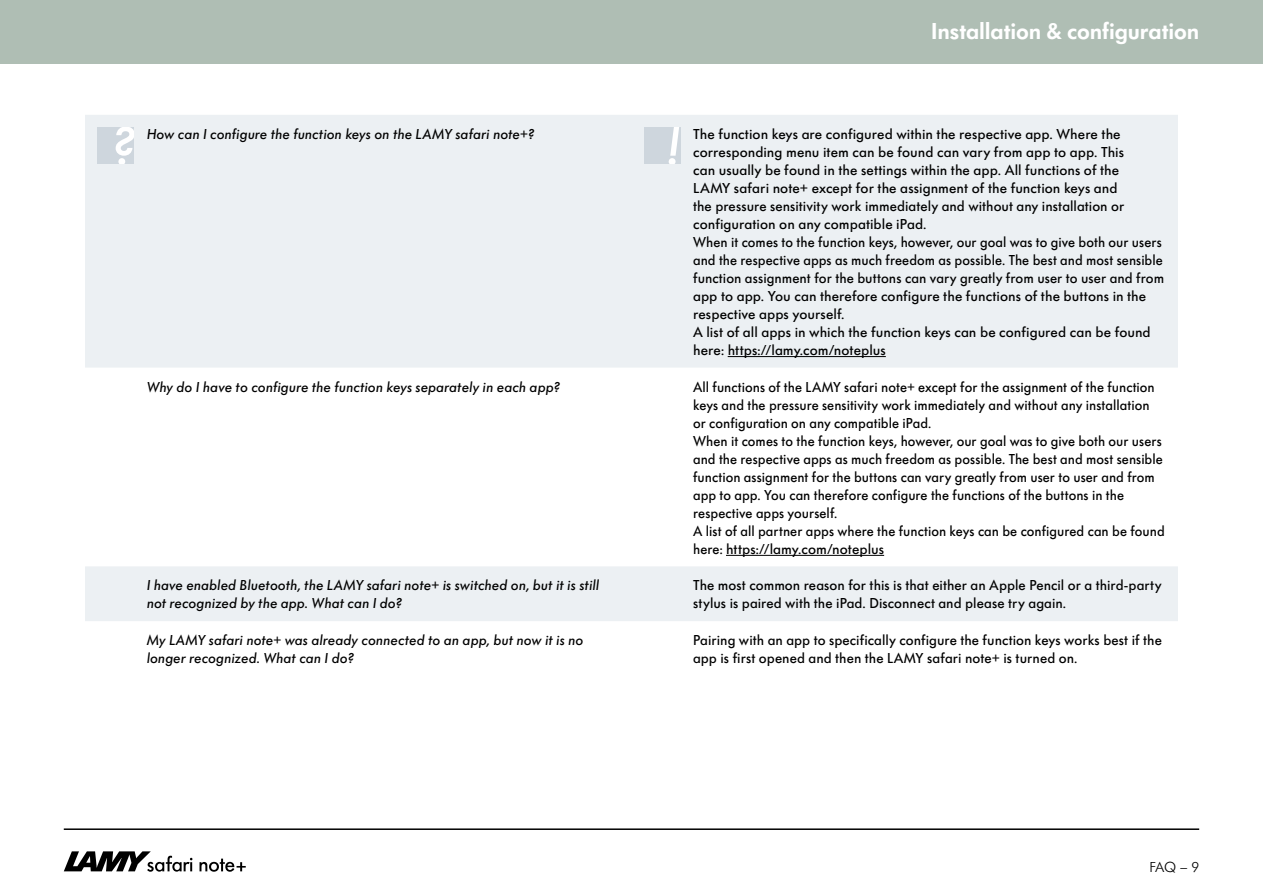
<style>
.page{position:relative;width:1263px;height:893px;background:#fff}
.page>*{position:absolute;margin:0;border:0;box-sizing:border-box;transform-origin:0 0}
.t1{font:600 24px "Futura SB";letter-spacing:-.005em;color:#fff}
.t2{font:500 15px/18px "Futura SB";color:#000}
.t3{font:italic 500 15px/18px "Futura SB";letter-spacing:.005em;color:#000}
.t4{font:300 15px "Futura SB";color:#000}
</style>
<div class="page">
<hr style="left:64px;top:828px;width:1135px;height:2px;background:#000">
<svg style="left:64px;top:851px;width:128px;height:21px"></svg>
<svg style="left:199px;top:859px;width:47px;height:13px"></svg>
<div style="left:0;top:0;width:1263px;height:64px;background:#afbeb4"></div>
<svg style="left:85px;top:115px;width:1093px;height:506px;fill:#ecf0f3"></svg>
<div style="left:98px;top:128px;width:36px;height:36px;background:#ced6dd"></div>
<svg style="left:116px;top:128px;width:18px;height:36px"></svg>
<div style="left:644px;top:128px;width:36px;height:36px;background:#ced6dd"></div>
<svg style="left:669px;top:128px;width:10px;height:36px"></svg>
<hr style="left:728px;top:356px;width:158px;height:1px;background:#000">
<hr style="left:726px;top:555px;width:158px;height:1px;background:#000">
<p class="t3" style="left:147px;top:125px;width:389px">How can I configure the function keys on the LAMY safari note ?+</p>
<p class="t3" style="left:147px;top:378px;width:415px">Why do I have to configure the function keys separately in each app?</p>
<h1 class="t1" style="left:931px;top:17px;width:269px">Installation &amp; configuration</h1>
<p class="t2" style="left:693px;top:125px;width:429px">The function keys are configured within the respective app. Where the</p>
<p class="t2" style="left:693px;top:143px;width:473px">corresponding menu item can be found can vary from app to app. This<br>can usually be found in the settings within the app. All functions of the<br>LAMY safari note+ except for the assignment of the function keys and<br>the pressure sensitivity work immediately and without any installation or configuration on any compatible iPad.<br>When it comes to the function keys, however, our goal was to give both our users and the respective apps as much freedom as possible. The best and most sensible function assignment for the buttons can vary greatly from user to user and from app to app. You can therefore configure the functions of the buttons in the respective apps yourself.<br>A list of all apps in which the function keys can be configured can be found here: https://lamy.com/noteplus</p>
<p class="t2" style="left:693px;top:378px;width:463px">All functions of the LAMY safari note+ except for the assignment of the function</p>
<p class="t2" style="left:693px;top:396px;width:473px">keys and the pressure sensitivity work immediately and without any installation or configuration on any compatible iPad.<br>When it comes to the function keys, however, our goal was to give both our users and the respective apps as much freedom as possible. The best and most sensible function assignment for the buttons can vary greatly from user to user and from app to app. You can therefore configure the functions of the buttons in the respective apps yourself.<br>A list of all partner apps where the function keys can be configured can be found here: https://lamy.com/noteplus</p>
<p class="t3" style="left:147px;top:577px;width:454px">I have enabled Bluetooth, the LAMY safari note is+ switched on, but isit still not recognized by the app. What can I do?</p>
<p class="t2" style="left:693px;top:577px;width:470px">The most common reason for this is that either an Apple Pencil or a third-party stylus is paired with the iPad. Disconnect and please try again.</p>
<p class="t3" style="left:147px;top:632px;width:438px">My LAMY safari note+ was already connected to an app, but now isit no longer recognized. What can I do?</p>
<p class="t2" style="left:693px;top:632px;width:470px">Pairing with an app to specifically configure the function keys works best if the app is first opened and then the LAMY safari note is+ turned on.</p>
<p class="t4" style="left:1149px;top:858px;width:51px">FAQ 9–</p>
</div>
